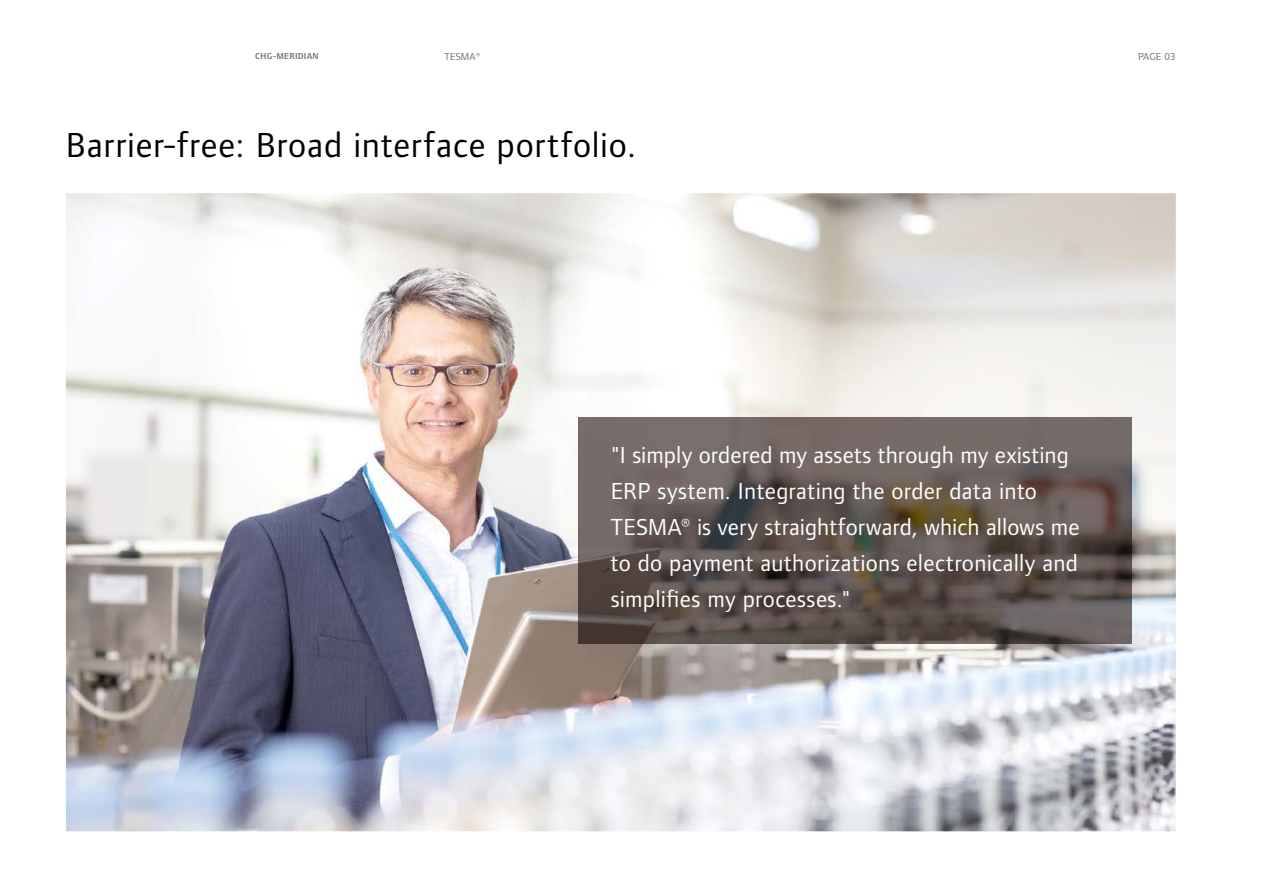
<style>
.page{position:relative;width:1263px;height:893px;background:#fff}
.page>*{position:absolute;margin:0;border:0;box-sizing:border-box;transform-origin:0 0}
.t1{font:36px "Foundry Form Sans OT2";letter-spacing:.025em;color:#000}
.t2{font:24px/36px "Foundry Form Sans OT2";letter-spacing:.015em;color:#fff}
.t3{font:10.5px "Foundry Form Sans OT2";letter-spacing:.025em;color:#796e6c}
.t4{font:600 9px "Foundry Form Sans OT2";letter-spacing:.025em;color:#796e6c}
</style>
<div class="page">
<img style="left:66px;top:193px;width:1110px;height:638px">
<img style="left:578px;top:418px;width:553px;height:225px">
<p class="t4" style="left:255px;top:50px;width:65px">CHG-MERIDIAN</p>
<p class="t3" style="left:444px;top:49px;width:37px">TESMA®</p>
<p class="t3" style="left:1138px;top:49px;width:39px">PAGE 03</p>
<h1 class="t1" style="left:66px;top:119px;width:572px">Barrier-free: Broad interface portfolio.</h1>
<p class="t2" style="left:611px;top:436px;width:470px">"I simply ordered my assets through my existing ERP system. Integrating the order data into TESMA® is very straightforward, which allows me to do payment authorizations electronically and simplifies my processes."</p>
</div>
